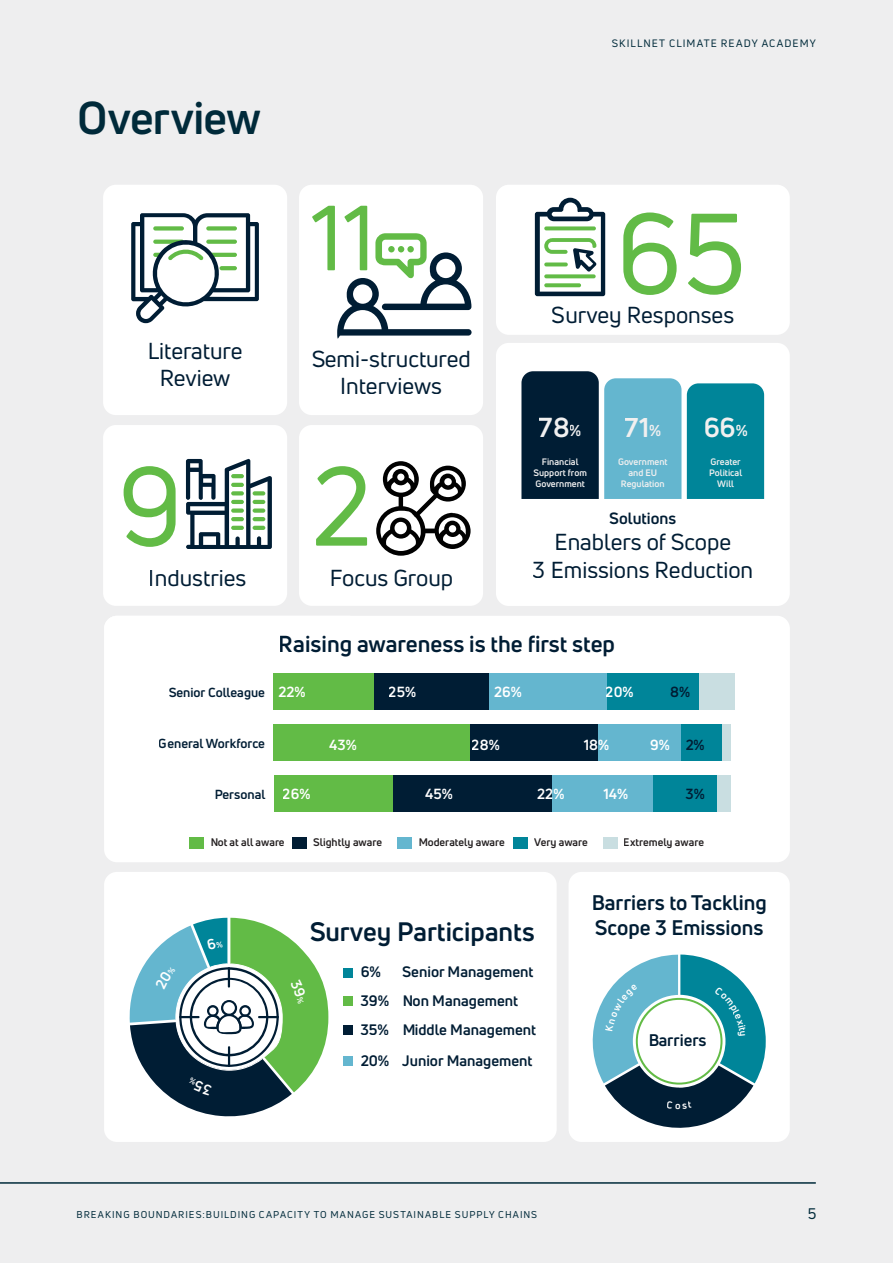
<style>
.page{position:relative;width:893px;height:1263px;background:#eeeeef}
.page>*{position:absolute;margin:0;border:0;box-sizing:border-box;transform-origin:0 0}
.t1{font:111.9px "Uni Neue";color:#62bb46}
.t2{font:109.5px "Uni Neue";color:#62bb46}
.t3{font:90.3px "Uni Neue";color:#62bb46}
.H1_heading{font:700 45px "Uni Neue";letter-spacing:-.015em;color:#002a3a}
.t4{font:700 26.85px "Uni Neue";color:#f1f0f0}
.t5{font:700 26.1px "Uni Neue";color:#001d34}
.t6{font:22.65px/27.2px "Uni Neue";color:#001d34;text-align:center}
.t7{font:700 22.65px "Uni Neue";color:#001d34}
.t8{font:700 20.7px/24.8px "Uni Neue";color:#001d34}
.t9{font:700 16.5px "Uni Neue";color:#001d34}
.t10{font:700 16.05px "Uni Neue";color:#001d34}
.t11{font:15px "Uni Neue";color:#002a3a}
.t12{font:700 14.85px/28.7px "Uni Neue";color:#001d34}
.t13{font:700 14.4px "Uni Neue";color:#fff}
.t14{font:700 14.4px "Uni Neue";color:#001d34}
.t15{font:700 12.9px "Uni Neue";color:#001d34}
.t16{font:700 10.8px "Uni Neue";color:#231f20}
.t17{font:10.5px "Uni Neue";letter-spacing:.11em;color:#002a3a}
.t18{font:9.75px "Uni Neue";letter-spacing:.105em;color:#002a3a}
.t19{font:700 9.15px/11.1px "Uni Neue";color:#f1f0f0;text-align:center}
.s1{font-size:15.6px}
.s2{font-size:14.4px;color:#fff}
.s3{color:#001d34}
</style>
<div class="page">
<hr style="left:0;top:1182px;width:816px;height:2px;background:#002a3a">
<div style="left:103px;top:185px;width:184px;height:230px;background:#fff;border-radius:13px"></div>
<div style="left:104px;top:872px;width:453px;height:270px;background:#fff;border-radius:13px"></div>
<div style="left:569px;top:872px;width:221px;height:270px;background:#fff;border-radius:13px"></div>
<div style="left:104px;top:616px;width:686px;height:246px;background:#fff;border-radius:13px"></div>
<div style="left:299px;top:185px;width:184px;height:230px;background:#fff;border-radius:13px"></div>
<div style="left:103px;top:425px;width:184px;height:181px;background:#fff;border-radius:13px"></div>
<div style="left:299px;top:425px;width:184px;height:181px;background:#fff;border-radius:13px"></div>
<div style="left:496px;top:185px;width:294px;height:150px;background:#fff;border-radius:13px"></div>
<div style="left:496px;top:343px;width:294px;height:263px;background:#fff;border-radius:13px"></div>
<svg style="left:521px;top:371px;width:160px;height:128px;background:#407288"></svg>
<div style="left:687px;top:383px;width:77px;height:116px;background:#008599"></div>
<div style="left:698px;top:673px;width:37px;height:37px;background:#c9dee1"></div>
<div style="left:721px;top:724px;width:9px;height:37px;background:#c9dee1"></div>
<div style="left:717px;top:775px;width:13px;height:37px;background:#c9dee1"></div>
<div style="left:607px;top:673px;width:91px;height:37px;background:#008599"></div>
<div style="left:680px;top:724px;width:41px;height:37px;background:#008599"></div>
<div style="left:653px;top:775px;width:64px;height:37px;background:#008599"></div>
<div style="left:488px;top:673px;width:119px;height:37px;background:#64b6cf"></div>
<div style="left:598px;top:724px;width:82px;height:37px;background:#64b6cf"></div>
<div style="left:552px;top:775px;width:101px;height:37px;background:#64b6cf"></div>
<div style="left:374px;top:673px;width:114px;height:37px;background:#001d34"></div>
<div style="left:470px;top:724px;width:128px;height:37px;background:#001d34"></div>
<div style="left:392px;top:775px;width:160px;height:37px;background:#001d34"></div>
<div style="left:274px;top:673px;width:100px;height:37px;background:#62bb46"></div>
<div style="left:274px;top:724px;width:196px;height:37px;background:#62bb46"></div>
<div style="left:274px;top:775px;width:118px;height:37px;background:#62bb46"></div>
<div style="left:603px;top:837px;width:14px;height:11px;background:#c9dee1"></div>
<div style="left:513px;top:837px;width:15px;height:11px;background:#008599"></div>
<div style="left:398px;top:837px;width:14px;height:11px;background:#64b6cf"></div>
<div style="left:292px;top:837px;width:15px;height:11px;background:#001d34"></div>
<div style="left:189px;top:837px;width:15px;height:11px;background:#62bb46"></div>
<svg style="left:131px;top:213px;width:128px;height:110px"></svg>
<svg style="left:337px;top:233px;width:135px;height:106px"></svg>
<div style="left:407px;top:246px;width:7px;height:6px;background:#62bb46;border-radius:50%"></div>
<svg style="left:186px;top:459px;width:86px;height:90px"></svg>
<hr style="left:231px;top:474px;width:13px;height:4px;background:#62bb46;border-radius:2px">
<hr style="left:231px;top:483px;width:13px;height:4px;background:#62bb46;border-radius:2px">
<svg style="left:231px;top:491px;width:13px;height:4px"></svg>
<svg style="left:253px;top:491px;width:12px;height:4px"></svg>
<hr style="left:231px;top:500px;width:13px;height:4px;background:#62bb46;border-radius:2px">
<hr style="left:253px;top:500px;width:12px;height:4px;background:#62bb46;border-radius:2px">
<div style="left:231px;top:508px;width:13px;height:5px;background:#62bb46;border-radius:2px"></div>
<div style="left:253px;top:508px;width:12px;height:5px;background:#62bb46;border-radius:2px"></div>
<hr style="left:231px;top:517px;width:13px;height:4px;background:#62bb46;border-radius:2px">
<hr style="left:253px;top:517px;width:12px;height:4px;background:#62bb46;border-radius:2px">
<svg style="left:231px;top:526px;width:13px;height:4px"></svg>
<hr style="left:253px;top:526px;width:12px;height:4px;background:#62bb46;border-radius:2px">
<svg style="left:376px;top:461px;width:95px;height:95px"></svg>
<div style="left:343px;top:996px;width:10px;height:10px;background:#62bb46"></div>
<div style="left:343px;top:1025px;width:10px;height:10px;background:#001d34"></div>
<div style="left:343px;top:1056px;width:10px;height:10px;background:#64b6cf"></div>
<div style="left:343px;top:968px;width:10px;height:10px;background:#008599"></div>
<svg style="left:535px;top:198px;width:70px;height:98px"></svg>
<svg style="left:544px;top:274px;width:52px;height:4px"></svg>
<svg style="left:544px;top:283px;width:37px;height:4px"></svg>
<svg style="left:592px;top:954px;width:174px;height:174px"></svg>
<svg style="left:129px;top:918px;width:199px;height:199px"></svg>
<p class="H1_heading" style="left:77px;top:89px;width:185px">Overview</p>
<h3 class="t3" style="left:311px;top:182px;width:66px">11</h3>
<p class="t6" style="left:148px;top:337px;width:97px">Literature<br>Review</p>
<p class="t6" style="left:311px;top:345px;width:161px">Semi-structured<br>Interviews</p>
<h2 class="t2" style="left:118px;top:438px;width:66px">9</h2>
<p class="t6" style="left:149px;top:564px;width:99px">Industries</p>
<h2 class="t2" style="left:312px;top:438px;width:62px">2</h2>
<p class="t6" style="left:330px;top:564px;width:125px">Focus Group</p>
<p class="t17" style="left:612px;top:36px;width:206px">SKILLNET CLIMATE READY ACADEMY</p>
<h1 class="t1" style="left:616px;top:184px;width:132px">65</h1>
<p class="t6" style="left:552px;top:301px;width:184px">Survey Responses</p>
<p class="t4" style="left:539px;top:411px;width:44px">78<span class="s1">%</span></p>
<p class="t19" style="left:533px;top:456px;width:55px">Financial<br>Support from<br>Government</p>
<p class="t4" style="left:625px;top:411px;width:38px">71<span class="s1">%</span></p>
<p class="t19" style="left:618px;top:456px;width:51px">Government and EU<br>Regulation</p>
<p class="t10" style="left:609px;top:508px;width:68px">Solutions</p>
<p class="t4" style="left:704px;top:411px;width:46px">66<span class="s1">%</span></p>
<p class="t19" style="left:709px;top:456px;width:34px">Greater<br>Political<br>Will</p>
<p class="t6" style="left:533px;top:528px;width:222px">Enablers of Scope<br>3 Emissions Reduction</p>
<p class="t7" style="left:279px;top:630px;width:338px">Raising awareness is the first step</p>
<p class="t15" style="left:168px;top:684px;width:139px">Senior Colleague <span class="s2">22%</span></p>
<p class="t13" style="left:389px;top:683px;width:29px">25%</p>
<p class="t13" style="left:494px;top:683px;width:29px">26%</p>
<p class="t13" style="left:606px;top:683px;width:29px">20%</p>
<p class="t14" style="left:670px;top:683px;width:21px">8%</p>
<p class="t15" style="left:159px;top:735px;width:108px">General Workforce</p>
<p class="t13" style="left:329px;top:736px;width:29px">43%</p>
<p class="t13" style="left:472px;top:736px;width:30px">28%</p>
<p class="t13" style="left:584px;top:736px;width:27px">18%</p>
<p class="t13" style="left:650px;top:736px;width:56px">9% <span class="s3">2%</span></p>
<p class="t13" style="left:283px;top:785px;width:29px">26%</p>
<p class="t13" style="left:425px;top:785px;width:29px">45%</p>
<p class="t13" style="left:537px;top:785px;width:29px">22%</p>
<p class="t13" style="left:603px;top:785px;width:26px">14%</p>
<p class="t14" style="left:686px;top:785px;width:21px">3%</p>
<p class="t16" style="left:210px;top:835px;width:76px">Not at all aware</p>
<p class="t16" style="left:313px;top:835px;width:70px">Slightly aware</p>
<p class="t16" style="left:419px;top:835px;width:88px">Moderately aware</p>
<p class="t16" style="left:534px;top:835px;width:55px">Very aware</p>
<p class="t16" style="left:624px;top:835px;width:82px">Extremely aware</p>
<p class="t15" style="left:214px;top:786px;width:52px">Personal</p>
<p class="t5" style="left:309px;top:915px;width:227px">Survey Participants</p>
<p class="t12" style="left:360px;top:957px;width:30px">6%<br>39%<br>35%</p>
<p class="t12" style="left:360px;top:1046px;width:30px">20%</p>
<p class="t12" style="left:402px;top:957px;width:133px">Senior Management<br>Non Management</p>
<p class="t12" style="left:402px;top:1015px;width:136px">Middle Management</p>
<p class="t12" style="left:402px;top:1046px;width:132px">Junior Management</p>
<p class="t18" style="left:77px;top:1208px;width:462px">BREAKING BOUNDARIES:BUILDING CAPACITY TO MANAGE SUSTAINABLE SUPPLY CHAINS</p>
<p class="t8" style="left:591px;top:890px;width:177px">Barriers to Tackling<br>Scope 3 Emissions</p>
<p class="t9" style="left:648px;top:1030px;width:60px">Barriers</p>
<p class="t11" style="left:808px;top:1204px;width:10px">5</p>
</div>
